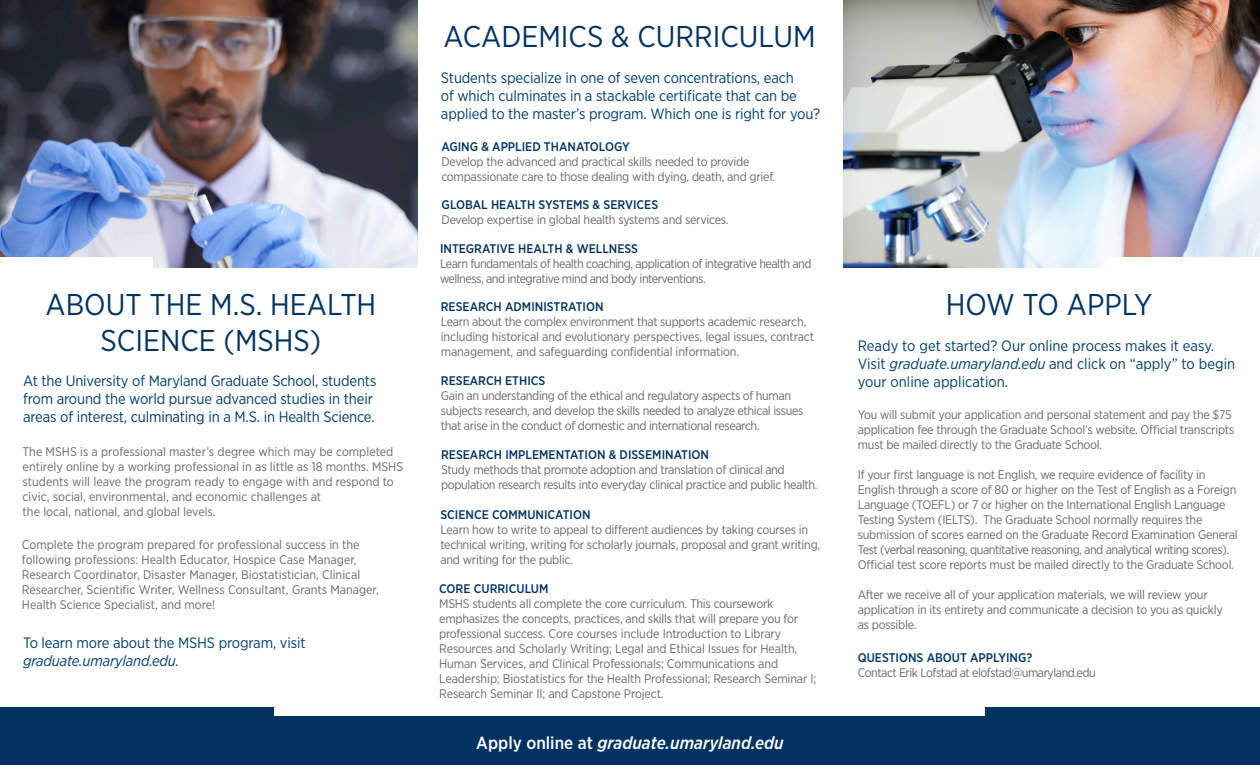
<style>
.page{position:relative;width:1260px;height:765px;background:#fff}
.page>*{position:absolute;margin:0;border:0;box-sizing:border-box;transform-origin:0 0}
.t1{font:30px/36px "Gotham Narrow";color:#003362;text-align:center}
.t2{font:italic 500 17.5px "Gotham Narrow";color:#fff}
.t3{font:15px/18px "Gotham Narrow";letter-spacing:-.01em;color:#003f6d}
.t4{font:italic 15px "Gotham Narrow";letter-spacing:-.01em;color:#003f6d}
.t5{font:12.5px/15px "Gotham Narrow";letter-spacing:-.02em;color:#69696c}
.t6{font:12.5px/15px "Gotham Narrow";color:#69696c}
.t7{font:500 12.5px "Gotham Narrow";color:#003362}
.t8{font:12.5px/15px "Gotham Narrow";letter-spacing:-.04em;color:#69696c}
.s1{font-style:italic}
.s2{color:#003362}
.s3{font-style:normal}
</style>
<div class="page">
<div style="left:0;top:707px;width:1260px;height:58px;background:#003362"></div>
<img style="left:0;top:0;width:418px;height:268px">
<div style="left:0;top:258px;width:153px;height:42px;background:#fff"></div>
<div style="left:274px;top:696px;width:710px;height:20px;background:#fff"></div>
<img style="left:843px;top:0;width:417px;height:268px">
<div style="left:1106px;top:258px;width:154px;height:42px;background:#fff"></div>
<p class="t1" style="left:444px;top:18px;width:374px">ACADEMICS &amp; CURRICULUM</p>
<p class="t3" style="left:441px;top:68px;width:381px">Students specialize in one of seven concentrations, each<br>of which culminates in a stackable certificate that can be applied to the master’s program. Which one is right for you?</p>
<p class="t7" style="left:441px;top:138px;width:190px">AGING &amp; APPLIED THANATOLOGY</p>
<p class="t5" style="left:441px;top:154px;width:335px">Develop the advanced and practical skills needed to provide compassionate care to those dealing with dying, death, and grief.</p>
<p class="t7" style="left:442px;top:197px;width:218px">GLOBAL HEALTH SYSTEMS &amp; SERVICES</p>
<p class="t5" style="left:442px;top:212px;width:289px">Develop expertise in global health systems and services.</p>
<p class="t7" style="left:440px;top:241px;width:200px">INTEGRATIVE HEALTH &amp; WELLNESS</p>
<p class="t8" style="left:440px;top:256px;width:373px">Learn fundamentals of health coaching, application of integrative health and wellness, and integrative mind and body interventions.</p>
<p class="t1" style="left:946px;top:286px;width:208px">HOW TO APPLY</p>
<p class="t1" style="left:46px;top:286px;width:332px">ABOUT THE M.S. HEALTH<br>SCIENCE (MSHS)</p>
<p class="t7" style="left:441px;top:299px;width:164px">RESEARCH ADMINISTRATION</p>
<p class="t5" style="left:441px;top:314px;width:375px">Learn about the complex environment that supports academic research, including historical and evolutionary perspectives, legal issues, contract management, and safeguarding confidential information.</p>
<p class="t3" style="left:858px;top:336px;width:379px">Ready to get started? Our online process makes it easy.<br>Visit <span class="s1">graduate.umaryland.edu</span> and click on “apply” to begin your online application.</p>
<p class="t3" style="left:23px;top:371px;width:355px">At the University of Maryland Graduate School, students from around the world pursue advanced studies in their areas of interest, <span class="s2">culminating</span> in a M.S. in Health Science.</p>
<p class="t7" style="left:441px;top:373px;width:106px">RESEARCH ETHICS</p>
<p class="t5" style="left:441px;top:388px;width:364px">Gain an understanding of the ethical and regulatory aspects of human subjects research, and develop the skills needed to analyze ethical issues that arise in the conduct of domestic and international research.</p>
<p class="t5" style="left:858px;top:407px;width:378px">You will submit your application and personal statement and pay the $75 application fee through the Graduate School’s website. Official transcripts must be mailed directly to the Graduate School.</p>
<p class="t5" style="left:858px;top:467px;width:381px">If your first language is not English, we require evidence of facility in English through a score of 80 or higher on the Test of English as a Foreign Language (TOEFL) or 7 or higher on the International English Language Testing System (IELTS). The Graduate School normally requires the submission of scores earned on the Graduate Record Examination General Test (verbal reasoning, quantitative reasoning, and analytical writing scores).<br>Official test score reports must be mailed directly to the Graduate School.</p>
<p class="t5" style="left:858px;top:587px;width:367px">After we receive all of your application materials, we will review your application in its entirety and communicate a decision to you as quickly</p>
<p class="t5" style="left:858px;top:617px;width:60px">as possible.</p>
<p class="t6" style="left:23px;top:444px;width:382px">The MSHS is a professional master’s degree which may be completed entirely online by a working professional in as little as 18 months. MSHS students will leave the program ready to engage with and respond to civic, social, environmental, and economic challenges at</p>
<p class="t6" style="left:23px;top:504px;width:195px">the local, national, and global levels.</p>
<p class="t7" style="left:441px;top:447px;width:269px">RESEARCH IMPLEMENTATION &amp; DISSEMINATION</p>
<p class="t5" style="left:441px;top:462px;width:378px">Study methods that promote adoption and translation of clinical and population research results into everyday clinical practice and public health.</p>
<p class="t7" style="left:440px;top:507px;width:152px">SCIENCE COMMUNICATION</p>
<p class="t5" style="left:440px;top:522px;width:382px">Learn how to write to appeal to different audiences by taking courses in technical writing, writing for scholarly journals, proposal and grant writing, and writing for the public.</p>
<p class="t6" style="left:22px;top:537px;width:358px">Complete the program prepared for professional success in the following professions: Health Educator, Hospice Case Manager, Research Coordinator, Disaster Manager, Biostatistician, Clinical Researcher, Scientific Writer, Wellness Consultant, Grants Manager, Health Science Specialist, and more!</p>
<p class="t7" style="left:439px;top:581px;width:111px">CORE CURRICULUM</p>
<p class="t5" style="left:439px;top:596px;width:379px">MSHS students all complete the core curriculum. This coursework emphasizes the concepts, practices, and skills that will prepare you for professional success. Core courses include Introduction to Library Resources and Scholarly Writing; Legal and Ethical Issues for Health, Human Services, and Clinical Professionals; Communications and Leadership; Biostatistics for the Health Professional; Research Seminar I; Research Seminar II; and Capstone Project.</p>
<p class="t3" style="left:23px;top:633px;width:284px">To learn more about the MSHS program, visit</p>
<p class="t4" style="left:23px;top:651px;width:158px">graduate.umaryland.edu.</p>
<p class="t7" style="left:858px;top:650px;width:176px">QUESTIONS ABOUT APPLYING?</p>
<p class="t8" style="left:858px;top:665px;width:240px">Contact Erik Lofstad at elofstad@umaryland.edu</p>
<p class="t2" style="left:476px;top:731px;width:309px"><span class="s3">Apply online at</span> graduate.umaryland.edu</p>
</div>
